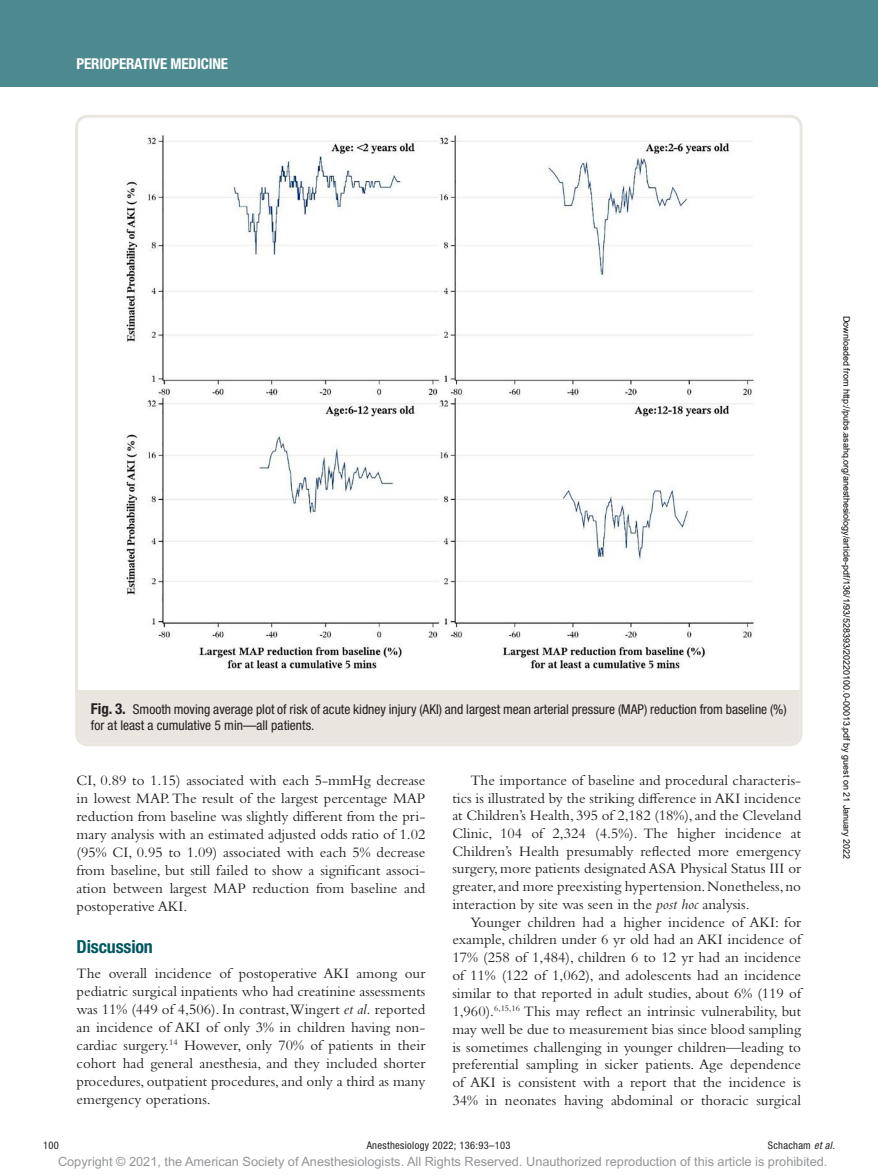
<style>
.page{position:relative;width:878px;height:1175px;background:#fff}
.page>*{position:absolute;margin:0;border:0;box-sizing:border-box;transform-origin:0 0}
.t1{font:700 condensed 18px "Helvetica Neue LT Std";letter-spacing:-.01em;color:#005861}
.t2{font:15px/18px "Bembo Std";color:#231f20;text-align:justify}
.t3{font:700 condensed 15px "Helvetica Neue LT Std";letter-spacing:-.01em;color:#fff}
.t4{font:condensed 13.5px/15.8px "Helvetica Neue LT Std";color:#231f20}
.t5{font:12.75px "Arial MT Std";color:#939598}
.t6{font:condensed 10.5px "Helvetica Neue LT Std";letter-spacing:.03em;color:#231f20}
.t7{font:9px "Arial";color:#000}
.s1{font-weight:700;font-size:15px}
.s2{font-style:italic}
</style>
<div class="page">
<div style="left:0;top:0;width:878px;height:86px;background:#4d8a90"></div>
<img style="left:124px;top:134px;width:630px;height:535px">
<div style="left:78px;top:690px;width:721px;height:53px;background:#e9e6df"></div>
<div style="left:75px;top:115px;width:727px;height:631px;border:3px solid #e9e6df;border-radius:11px"></div>
<p class="t3" style="left:77px;top:54px;width:153px">PERIOPERATIVE MEDICINE</p>
<p class="t4" style="left:91px;top:701px;width:697px"><span class="s1">Fig. 3.</span> Smooth moving average plot of risk of acute kidney injury (AKI) and largest mean arterial pressure (MAP) reduction from baseline (%) for at least a cumulative 5 min—all patients.</p>
<p class="t2" style="left:77px;top:770px;width:350px">CI, 0.89 to 1.15) associated with each 5-mmHg decrease in lowest MAP. The result of the largest percentage MAP reduction from baseline was slightly different from the pri&shy;mary analysis with an estimated adjusted odds ratio of 1.02 (95% CI, 0.95 to 1.09) associated with each 5% decrease from baseline, but still failed to show a significant associ&shy;ation between largest MAP reduction from baseline and postoperative AKI.</p>
<p class="t1" style="left:77px;top:935px;width:78px">Discussion</p>
<p class="t2" style="left:77px;top:964px;width:350px">The overall incidence of postoperative AKI among our pediatric surgical inpatients who had creatinine assessments was 11% (449 of 4,506). In contrast,Wingert <span class="s2">et al.</span> reported an incidence of AKI of only 3% in children having non&shy;cardiac surgery.<sup>14</sup> However, only 70% of patients in their cohort had general anesthesia, and they included shorter procedures, outpatient procedures, and only a third as many emergency operations.</p>
<p class="t2" style="left:452px;top:771px;width:350px;text-indent:18px">The importance of baseline and procedural characteris&shy;tics is illustrated by the striking difference in AKI incidence at Children’s Health, 395 of 2,182 (18%), and the Cleveland Clinic, 104 of 2,324 (4.5%). The higher incidence at Children’s Health presumably reflected more emergency surgery, more patients designated ASA Physical Status III or greater, and more preexisting hypertension. Nonetheless, no interaction by site was seen in the <span class="s2">post hoc</span> analysis.</p>
<p class="t2" style="left:452px;top:912px;width:350px;text-indent:18px">Younger children had a higher incidence of AKI: for example, children under 6 yr old had an AKI incidence of 17% (258 of 1,484), children 6 to 12 yr had an incidence of 11% (122 of 1,062), and adolescents had an incidence similar to that reported in adult studies, about 6% (119 of 1,960).<sup>6,15,16</sup> This may reflect an intrinsic vulnerability, but may well be due to measurement bias since blood sampling is sometimes challenging in younger children—leading to preferential sampling in sicker patients. Age dependence of AKI is consistent with a report that the incidence is 34% in neonates having abdominal or thoracic surgical</p>
<p class="t7" style="left:850px;top:315px;width:545px;rotate:90deg">Downloaded from http://pubs.asahq.org/anesthesiology/article-pdf/136/1/93/528393/20220100.0-00013.pdf by guest on 21 January 2022</p>
<p class="t6" style="left:43px;top:1139px;width:17px">100</p>
<p class="t6" style="left:367px;top:1139px;width:145px">Anesthesiology 2022; 136:93–103</p>
<p class="t6" style="left:767px;top:1139px;width:68px">Schacham <span class="s2">et al.</span></p>
<p class="t5" style="left:58px;top:1154px;width:771px">Copyright © 2021, the American Society of Anesthesiologists. All Rights Reserved. Unauthorized reproduction of this article is prohibited.</p>
</div>
